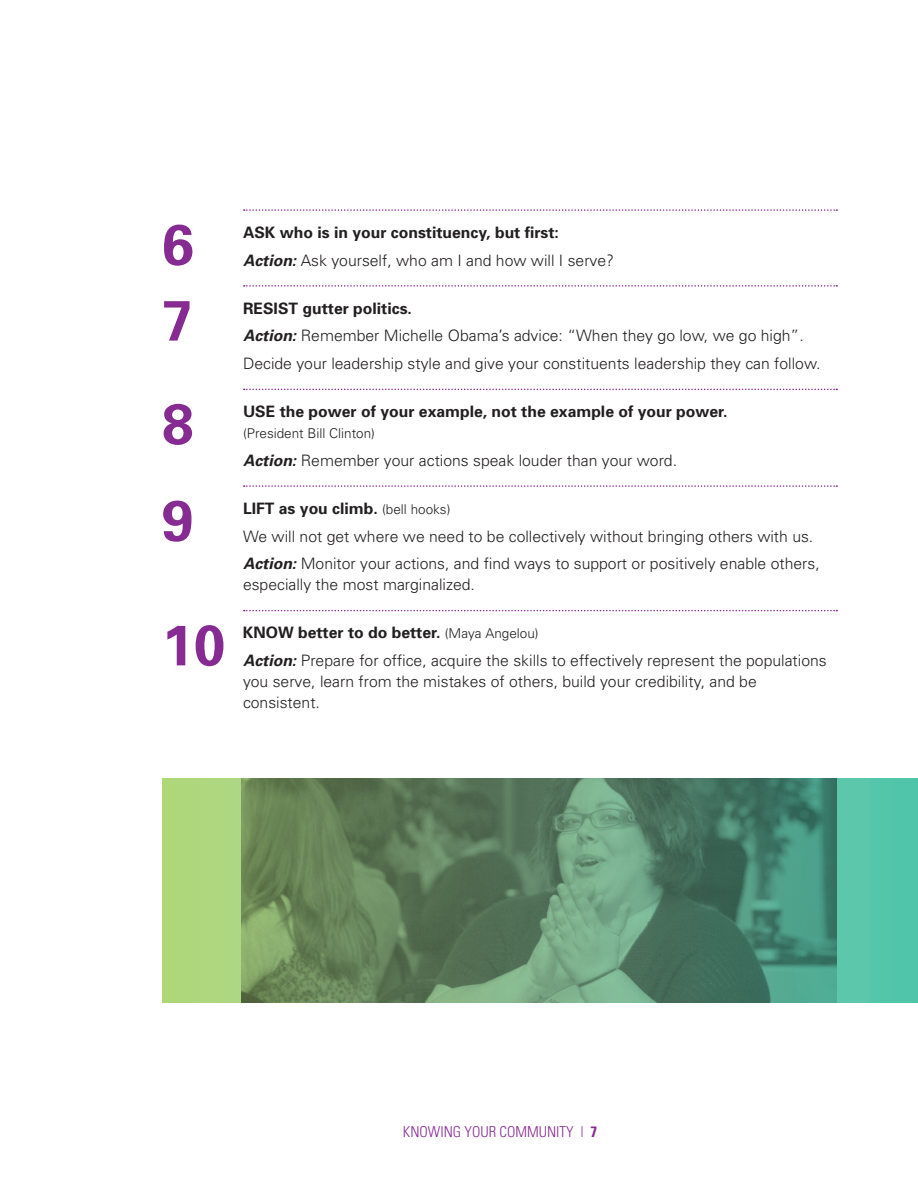
<style>
.page{position:relative;width:918px;height:1188px;background:#fff}
.page>*{position:absolute;margin:0;border:0;box-sizing:border-box;transform-origin:0 0}
.Ten_Things_head{font:700 57px "Univers";color:#862b91}
.t1{font:300 15.75px/21px "Univers";color:#231f20}
.Ten_Things_head-2{font:700 15.75px "Univers";color:#231f20}
.t2{font:300 condensed 15px "Univers";color:#862b91}
.Ten_Things_head-3{font:300 13.5px "Univers";color:#231f20}
.s1{font-weight:700;font-style:italic}
.s2{font-weight:300;font-size:13.5px}
.s3{font-weight:700}
</style>
<div class="page">
<svg style="left:244px;top:209px;width:593px;height:2px"></svg>
<svg style="left:244px;top:285px;width:593px;height:2px"></svg>
<svg style="left:244px;top:389px;width:593px;height:1px"></svg>
<svg style="left:244px;top:485px;width:593px;height:2px"></svg>
<svg style="left:244px;top:610px;width:593px;height:1px"></svg>
<svg style="left:162px;top:779px;width:756px;height:223px;background:#81ce94"></svg>
<img style="left:242px;top:779px;width:595px;height:223px">
<p class="Ten_Things_head" style="left:162px;top:208px;width:33px">6</p>
<p class="Ten_Things_head-2" style="left:243px;top:222px;width:317px">ASK who is in your constituency, but first:</p>
<p class="t1" style="left:243px;top:249px;width:373px"><span class="s1">Action:</span> Ask yourself, who am I and how will I serve?</p>
<p class="Ten_Things_head" style="left:162px;top:284px;width:33px">7</p>
<p class="Ten_Things_head-2" style="left:243px;top:298px;width:170px">RESIST gutter politics.</p>
<p class="t1" style="left:243px;top:325px;width:562px"><span class="s1">Action:</span> Remember Michelle Obama’s advice: “When they go low, we go high”.</p>
<p class="t1" style="left:243px;top:353px;width:579px">Decide your leadership style and give your constituents leadership they can follow.</p>
<p class="Ten_Things_head" style="left:162px;top:387px;width:33px">8</p>
<p class="Ten_Things_head-2" style="left:243px;top:401px;width:486px">USE the power of your example, not the example of your power.</p>
<p class="Ten_Things_head-3" style="left:243px;top:425px;width:134px">(President Bill Clinton)</p>
<p class="t1" style="left:243px;top:449px;width:436px"><span class="s1">Action:</span> Remember your actions speak louder than your word.</p>
<p class="Ten_Things_head" style="left:162px;top:484px;width:33px">9</p>
<p class="Ten_Things_head-2" style="left:243px;top:498px;width:209px">LIFT as you climb. <span class="s2">(bell hooks)</span></p>
<p class="t1" style="left:243px;top:525px;width:572px">We will not get where we need to be collectively without bringing others with us.</p>
<p class="t1" style="left:243px;top:553px;width:578px"><span class="s1">Action:</span> Monitor your actions, and find ways to support or positively enable others, especially the most marginalized.</p>
<p class="Ten_Things_head" style="left:162px;top:608px;width:65px">10</p>
<p class="Ten_Things_head-2" style="left:243px;top:623px;width:297px">KNOW better to do better. <span class="s2">(Maya Angelou)</span></p>
<p class="t1" style="left:243px;top:650px;width:585px"><span class="s1">Action:</span> Prepare for office, acquire the skills to effectively represent the populations you serve, learn from the mistakes of others, build your credibility, and be consistent.</p>
<p class="t2" style="left:403px;top:1123px;width:196px">KNOWING YOUR COMMUNITY | <span class="s3">7</span></p>
</div>
